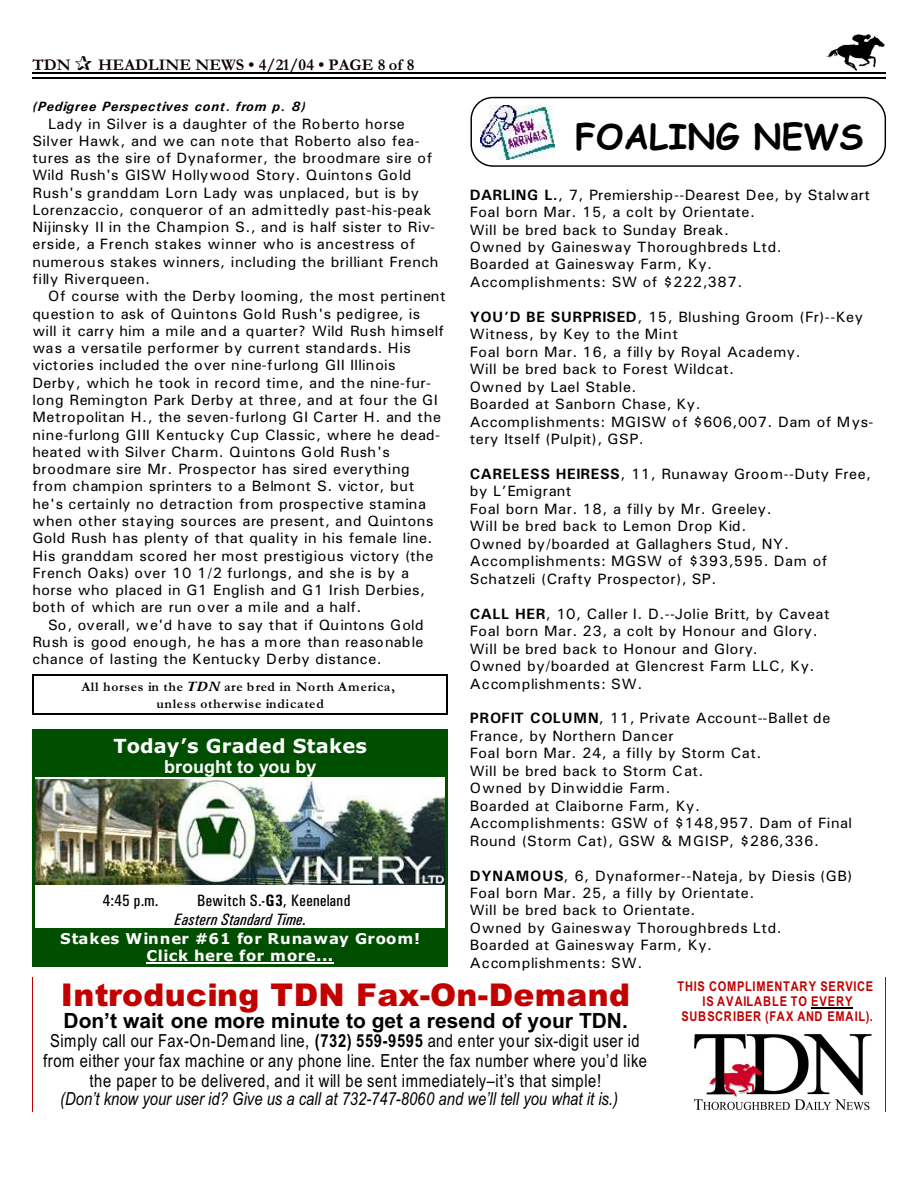
<style>
.page{position:relative;width:918px;height:1188px;background:#fff}
.page>*{position:absolute;margin:0;border:0;box-sizing:border-box;transform-origin:0 0}
.t1{font:700 34.5px "Comic Sans MS";letter-spacing:.005em;color:#000}
.t2{font:900 31.35px "Arial";letter-spacing:.01em;color:#c20000}
.t3{font:700 21px "Arial";color:#000}
.t4{font:700 19.5px "Verdana";letter-spacing:.015em;color:#fff}
.t5{font:18px/19.6px "Arial Narrow";letter-spacing:.035em;color:#000;text-align:center}
.t6{font:italic 18px "Arial Narrow";color:#000}
.t7{font:700 18px "Arial";color:#fff}
.t8{font:italic 16.5px/18.9px "Univers Condensed";letter-spacing:.005em;color:#000}
.t9{font:700 16.5px "Garamond";letter-spacing:.005em;color:#0f0000}
.t10{font:16.5px "Univers Condensed";color:#000}
.t11{font:15px/17.4px "Univers";letter-spacing:.035em;color:#000}
.t12{font:700 15px/17px "Verdana";letter-spacing:.03em;color:#fff;text-align:center}
.t13{font:700 13.5px/14.7px "Arial Narrow";letter-spacing:.055em;color:#c20000;text-align:center}
.t14{font:700 13.5px/17px "Garamond";letter-spacing:.055em;color:#000;text-align:center}
.t15{font:italic 700 13.5px "Univers";letter-spacing:.065em;color:#000}
.s1{color:#000}
.s2{font-style:italic}
.s3{font-style:normal}
.s4{font-weight:700;font-style:normal}
.s5{font-weight:700}
</style>
<div class="page">
<img style="left:826px;top:34px;width:59px;height:36px">
<hr style="left:32px;top:72px;width:853px;height:1px;background:#000">
<hr style="left:32px;top:77px;width:853px;height:2px;background:#000">
<img style="left:693px;top:1034px;width:179px;height:77px">
<hr style="left:811px;top:1008px;width:41px;height:1px;background:#000">
<img style="left:35px;top:779px;width:410px;height:105px">
<div style="left:35px;top:732px;width:410px;height:45px;background:#004f00"></div>
<div style="left:35px;top:928px;width:410px;height:36px;background:#004f00"></div>
<hr style="left:147px;top:962px;width:187px;height:1px;background:#fff">
<hr style="left:32px;top:729px;width:3px;height:237px;background:#004f00">
<hr style="left:445px;top:729px;width:3px;height:237px;background:#004f00">
<hr style="left:32px;top:729px;width:416px;height:3px;background:#004f00">
<hr style="left:32px;top:964px;width:416px;height:2px;background:#004f00">
<hr style="left:32px;top:674px;width:2px;height:40px;background:#000">
<hr style="left:447px;top:674px;width:1px;height:40px;background:#000">
<hr style="left:32px;top:674px;width:416px;height:2px;background:#000">
<hr style="left:32px;top:713px;width:416px;height:1px;background:#000">
<img style="left:481px;top:106px;width:73px;height:54px">
<div style="left:471px;top:97px;width:415px;height:70px;border:1px solid #000;border-radius:22px"></div>
<p class="t9" style="left:32px;top:59px;width:40px">TDN</p>
<p class="t9" style="left:98px;top:59px;width:318px">HEADLINE NEWS • 4/21/04 • PAGE 8 of <span class="s1">8</span></p>
<p class="t15" style="left:32px;top:102px;width:275px">(Pedigree Perspectives cont. from p. 8)</p>
<p class="t11" style="left:32px;top:116px;width:408px;text-indent:16px">Lady in Silver is a daughter of the Roberto horse Silver Hawk, and we can note that Roberto also fea&shy;tures as the sire of Dynaformer, the broodmare sire of Wild Rush's GISW Hollywood Story. Quintons Gold Rush's granddam Lorn Lady was unplaced, but is by Lorenzaccio, conqueror of an admittedly past-his-peak Nijinsky II in the Champion S., and is half sister to Riv&shy;erside, a French stakes winner who is ancestress of numerous stakes winners, including the brilliant French filly Riverqueen.</p>
<p class="t11" style="left:32px;top:289px;width:415px;text-indent:16px">Of course with the Derby looming, the most pertinent question to ask of Quintons Gold Rush's pedigree, is will it carry him a mile and a quarter? Wild Rush himself was a versatile performer by current standards. His victories included the over nine-furlong GII Illinois Derby, which he took in record time, and the nine-fur&shy;long Remington Park Derby at three, and at four the GI Metropolitan H., the seven-furlong GI Carter H. and the nine-furlong GIII Kentucky Cup Classic, where he dead&shy;heated with Silver Charm. Quintons Gold Rush's broodmare sire Mr. Prospector has sired everything from champion sprinters to a Belmont S. victor, but he's certainly no detraction from prospective stamina when other staying sources are present, and Quintons Gold Rush has plenty of that quality in his female line.<br>His granddam scored her most prestigious victory (the French Oaks) over 10 1/2 furlongs, and she is by a horse who placed in G1 English and G1 Irish Derbies, both of which are run over a mile and a half.</p>
<p class="t11" style="left:32px;top:617px;width:393px;text-align:justify;text-indent:16px">So, overall, we'd have to say that if Quintons Gold Rush is good enough, he has a more than reasonable chance of lasting the Kentucky Derby distance.</p>
<p class="t14" style="left:81px;top:680px;width:315px">All horses in the <span class="s2">TDN</span> are bred in North America, unless otherwise indicated</p>
<h3 class="t4" style="left:113px;top:738px;width:255px">Today’s Graded Stakes</h3>
<p class="t7" style="left:164px;top:760px;width:154px">brought to you by</p>
<p class="t10" style="left:103px;top:895px;width:57px">4:45 p.m.</p>
<p class="t8" style="left:175px;top:892px;width:177px;text-indent:23px"><span class="s3">Bewitch S.</span><span class="s4">-G3</span><span class="s3">, Keeneland<br></span>Eastern Standard Time.</p>
<p class="t12" style="left:60px;top:931px;width:362px">Stakes Winner #61 for Runaway Groom!<br>Click here for more...</p>
<h1 class="t1" style="left:575px;top:121px;width:290px">FOALING NEWS</h1>
<p class="t11" style="left:470px;top:187px;width:402px"><span class="s5">DARLING L.</span>, 7, Premiership--Dearest Dee, by Stalwart Foal born Mar. 15, a colt by Orientate.<br>Will be bred back to Sunday Break.<br>Owned by Gainesway Thoroughbreds Ltd.<br>Boarded at Gainesway Farm, Ky.<br>Accomplishments: SW of $222,387.</p>
<p class="t11" style="left:470px;top:309px;width:405px"><span class="s5">YOU’D BE SURPRISED</span>, 15, Blushing Groom (Fr)--Key Witness, by Key to the Mint<br>Foal born Mar. 16, a filly by Royal Academy.<br>Will be bred back to Forest Wildcat.<br>Owned by Lael Stable.<br>Boarded at Sanborn Chase, Ky.<br>Accomplishments: MGISW of $606,007. Dam of Mys&shy;tery Itself (Pulpit), GSP.</p>
<p class="t11" style="left:470px;top:466px;width:403px"><span class="s5">CARELESS HEIRESS</span>, 11, Runaway Groom--Duty Free, by L’Emigrant<br>Foal born Mar. 18, a filly by Mr. Greeley.<br>Will be bred back to Lemon Drop Kid.<br>Owned by/boarded at Gallaghers Stud, NY.<br>Accomplishments: MGSW of $393,595. Dam of Schatzeli (Crafty Prospector), SP.</p>
<p class="t11" style="left:470px;top:606px;width:361px"><span class="s5">CALL HER</span>, 10, Caller I. D.--Jolie Britt, by Caveat Foal born Mar. 23, a colt by Honour and Glory.<br>Will be bred back to Honour and Glory.<br>Owned by/boarded at Glencrest Farm LLC, Ky.<br>Accomplishments: SW.</p>
<p class="t11" style="left:470px;top:711px;width:384px"><span class="s5">PROFIT COLUMN</span>, 11, Private Account--Ballet de France, by Northern Dancer<br>Foal born Mar. 24, a filly by Storm Cat.<br>Will be bred back to Storm Cat.<br>Owned by Dinwiddie Farm.<br>Boarded at Claiborne Farm, Ky.<br>Accomplishments: GSW of $148,957. Dam of Final Round (Storm Cat), GSW &amp; MGISP, $286,336.</p>
<p class="t11" style="left:470px;top:868px;width:384px"><span class="s5">DYNAMOUS</span>, 6, Dynaformer--Nateja, by Diesis (GB)<br>Foal born Mar. 25, a filly by Orientate.<br>Will be bred back to Orientate.<br>Owned by Gainesway Thoroughbreds Ltd.<br>Boarded at Gainesway Farm, Ky.<br>Accomplishments: SW.</p>
<h2 class="t2" style="left:61px;top:983px;width:571px">Introducing TDN Fax-On-Demand</h2>
<h3 class="t3" style="left:64px;top:1013px;width:566px">Don’t wait one more minute to get a resend of your TDN.</h3>
<p class="t5" style="left:43px;top:1033px;width:605px">Simply call our Fax-On-Demand line, <span class="s5">(732) 559-9595</span> and enter your six-digit user id from either your fax machine or any phone line<span class="s2">.</span> Enter the fax number where you’d like the paper to be delivered, and it will be sent immediately–it’s that simple!</p>
<p class="t6" style="left:60px;top:1092px;width:559px">(Don’t know your user id? Give us a call at 732-747-8060 and we’ll tell you what it is.)</p>
<p class="t13" style="left:678px;top:981px;width:197px">THIS COMPLIMENTARY SERVICE<br>IS AVAILABLE TO EVERY<br>SUBSCRIBER (FAX AND EMAIL).</p>
</div>
